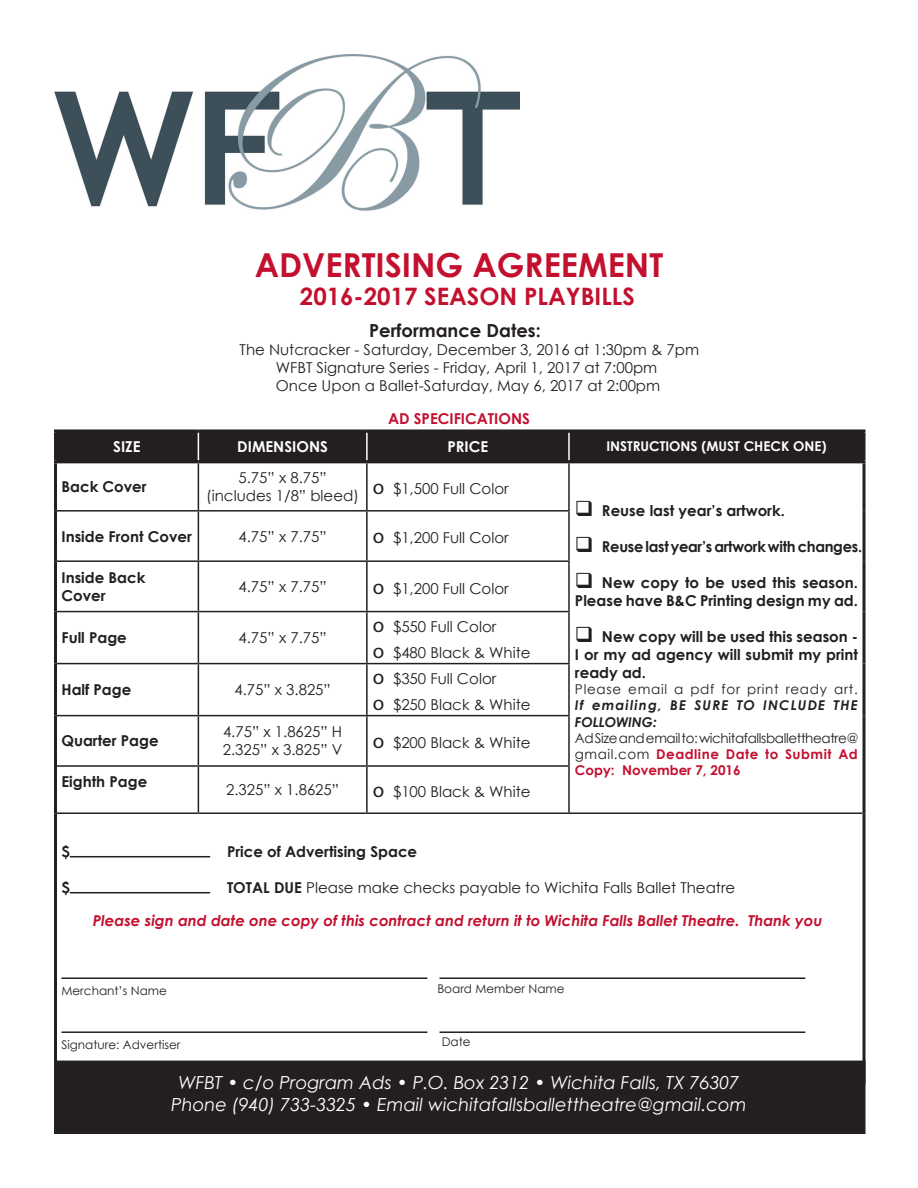
<style>
.page{position:relative;width:918px;height:1188px;background:#fff}
.page>*{position:absolute;margin:0;border:0;box-sizing:border-box;transform-origin:0 0}
.t1{font:700 33px "Century Gothic";color:#c3102f}
.t2{font:700 24px "Century Gothic";color:#c3102f}
.t3{font:italic 18px/21.6px "Century Gothic";color:#fff;text-align:center}
.t4{font:700 18px "Century Gothic";color:#231f20}
.t5{font:15px/18px "Century Gothic";color:#231f20}
.t6{font:700 15px/18px "Century Gothic";color:#231f20}
.t7{font:italic 700 15px "Century Gothic";color:#c3102f}
.t8{font:700 15px "Century Gothic";letter-spacing:-.02em;color:#231f20}
.t9{font:700 15px "Century Gothic";color:#fff}
.t10{font:700 15px "Century Gothic";color:#c3102f}
.t11{font:13.5px/16.2px "Century Gothic";letter-spacing:-.025em;color:#231f20;text-align:justify}
.t12{font:italic 700 13.5px/16.2px "Century Gothic";letter-spacing:.085em;color:#231f20}
.t13{font:13.5px "Century Gothic";letter-spacing:.05em;color:#231f20}
.t14{font:700 13.5px "Century Gothic";color:#fff}
.t15{font:12px "Century Gothic";color:#231f20}
.s1{font-weight:700;color:#c3102f}
.s2{font-weight:700}
</style>
<div class="page">
<hr style="left:198px;top:463px;width:1px;height:47px;background:#231f20">
<hr style="left:366px;top:463px;width:2px;height:47px;background:#231f20">
<hr style="left:568px;top:463px;width:2px;height:47px;background:#231f20">
<hr style="left:57px;top:510px;width:141px;height:2px;background:#231f20">
<hr style="left:198px;top:510px;width:169px;height:2px;background:#231f20">
<hr style="left:198px;top:512px;width:1px;height:48px;background:#231f20">
<hr style="left:367px;top:510px;width:203px;height:2px;background:#231f20">
<hr style="left:366px;top:512px;width:2px;height:48px;background:#231f20">
<hr style="left:568px;top:512px;width:2px;height:48px;background:#231f20">
<hr style="left:57px;top:560px;width:141px;height:2px;background:#231f20">
<hr style="left:198px;top:560px;width:169px;height:2px;background:#231f20">
<hr style="left:198px;top:562px;width:1px;height:49px;background:#231f20">
<hr style="left:367px;top:560px;width:203px;height:2px;background:#231f20">
<hr style="left:366px;top:562px;width:2px;height:49px;background:#231f20">
<hr style="left:568px;top:562px;width:2px;height:49px;background:#231f20">
<hr style="left:57px;top:611px;width:141px;height:1px;background:#231f20">
<hr style="left:198px;top:611px;width:169px;height:1px;background:#231f20">
<hr style="left:198px;top:612px;width:1px;height:51px;background:#231f20">
<hr style="left:367px;top:611px;width:203px;height:1px;background:#231f20">
<hr style="left:366px;top:612px;width:2px;height:51px;background:#231f20">
<hr style="left:568px;top:612px;width:2px;height:51px;background:#231f20">
<hr style="left:57px;top:663px;width:141px;height:1px;background:#231f20">
<hr style="left:198px;top:663px;width:169px;height:1px;background:#231f20">
<hr style="left:198px;top:664px;width:1px;height:51px;background:#231f20">
<hr style="left:367px;top:663px;width:203px;height:1px;background:#231f20">
<hr style="left:366px;top:664px;width:2px;height:51px;background:#231f20">
<hr style="left:568px;top:664px;width:2px;height:51px;background:#231f20">
<hr style="left:57px;top:715px;width:141px;height:1px;background:#231f20">
<hr style="left:198px;top:715px;width:169px;height:1px;background:#231f20">
<hr style="left:198px;top:716px;width:1px;height:49px;background:#231f20">
<hr style="left:367px;top:715px;width:203px;height:1px;background:#231f20">
<hr style="left:366px;top:716px;width:2px;height:49px;background:#231f20">
<hr style="left:568px;top:716px;width:2px;height:49px;background:#231f20">
<hr style="left:57px;top:765px;width:141px;height:2px;background:#231f20">
<hr style="left:198px;top:765px;width:169px;height:2px;background:#231f20">
<hr style="left:198px;top:767px;width:1px;height:45px;background:#231f20">
<hr style="left:367px;top:765px;width:203px;height:2px;background:#231f20">
<hr style="left:366px;top:767px;width:2px;height:45px;background:#231f20">
<hr style="left:568px;top:767px;width:2px;height:45px;background:#231f20">
<hr style="left:57px;top:812px;width:141px;height:2px;background:#231f20">
<hr style="left:198px;top:812px;width:169px;height:2px;background:#231f20">
<hr style="left:367px;top:812px;width:202px;height:2px;background:#231f20">
<hr style="left:569px;top:812px;width:294px;height:2px;background:#231f20">
<div style="left:57px;top:432px;width:805px;height:28px;background:#231f20"></div>
<hr style="left:366px;top:432px;width:2px;height:28px;background:#fff">
<hr style="left:568px;top:432px;width:2px;height:28px;background:#fff">
<hr style="left:54px;top:432px;width:3px;height:28px;background:#231f20">
<hr style="left:54px;top:429px;width:144px;height:3px;background:#231f20">
<hr style="left:198px;top:429px;width:169px;height:3px;background:#231f20">
<hr style="left:367px;top:429px;width:202px;height:3px;background:#231f20">
<hr style="left:569px;top:429px;width:297px;height:3px;background:#231f20">
<svg style="left:862px;top:432px;width:4px;height:28px"></svg>
<hr style="left:54px;top:463px;width:3px;height:48px;background:#231f20">
<hr style="left:54px;top:460px;width:144px;height:3px;background:#231f20">
<hr style="left:198px;top:460px;width:169px;height:3px;background:#231f20">
<hr style="left:367px;top:460px;width:202px;height:3px;background:#231f20">
<hr style="left:569px;top:460px;width:297px;height:3px;background:#231f20">
<svg style="left:862px;top:463px;width:4px;height:48px"></svg>
<svg style="left:862px;top:511px;width:4px;height:50px"></svg>
<svg style="left:862px;top:561px;width:4px;height:51px"></svg>
<svg style="left:862px;top:612px;width:4px;height:52px"></svg>
<svg style="left:862px;top:664px;width:4px;height:52px"></svg>
<svg style="left:862px;top:716px;width:4px;height:50px"></svg>
<svg style="left:862px;top:766px;width:4px;height:47px"></svg>
<hr style="left:54px;top:511px;width:3px;height:50px;background:#231f20">
<hr style="left:54px;top:561px;width:3px;height:51px;background:#231f20">
<hr style="left:54px;top:612px;width:3px;height:52px;background:#231f20">
<hr style="left:54px;top:664px;width:3px;height:52px;background:#231f20">
<hr style="left:54px;top:716px;width:3px;height:50px;background:#231f20">
<hr style="left:54px;top:766px;width:3px;height:47px;background:#231f20">
<hr style="left:54px;top:813px;width:3px;height:268px;background:#231f20">
<svg style="left:862px;top:813px;width:4px;height:248px"></svg>
<hr style="left:70px;top:856px;width:140px;height:1px;background:#231f20">
<hr style="left:70px;top:892px;width:140px;height:1px;background:#231f20">
<hr style="left:62px;top:977px;width:365px;height:2px;background:#231f20">
<hr style="left:440px;top:977px;width:365px;height:2px;background:#231f20">
<hr style="left:62px;top:1031px;width:365px;height:2px;background:#231f20">
<hr style="left:440px;top:1031px;width:365px;height:2px;background:#231f20">
<div style="left:56px;top:1062px;width:808px;height:70px;background:#231f20"></div>
<div style="left:54px;top:1061px;width:812px;height:73px;border:3px solid #231f20"></div>
<img style="left:54px;top:54px;width:466px;height:157px">
<h1 class="t1" style="left:255px;top:240px;width:410px">ADVERTISING AGREEMENT</h1>
<h2 class="t2" style="left:300px;top:279px;width:337px">2016-2017 SEASON PLAYBILLS</h2>
<p class="t4" style="left:369px;top:317px;width:173px">Performance Dates:</p>
<p class="t5" style="left:240px;top:340px;width:461px;text-align:center">The Nutcracker - Saturday, December 3, 2016 at 1:30pm &amp; 7pm<br>WFBT Signature Series - Friday, April 1, 2017 at 7:00pm<br>Once Upon a Ballet-Saturday, May 6, 2017 at 2:00pm</p>
<p class="t10" style="left:388px;top:408px;width:143px">AD SPECIFICATIONS</p>
<p class="t9" style="left:113px;top:435px;width:29px">SIZE</p>
<p class="t9" style="left:237px;top:435px;width:92px">DIMENSIONS</p>
<p class="t9" style="left:448px;top:435px;width:42px">PRICE</p>
<p class="t14" style="left:606px;top:436px;width:222px">INSTRUCTIONS (MUST CHECK ONE)</p>
<p class="t6" style="left:62px;top:477px;width:87px">Back Cover</p>
<p class="t5" style="left:206px;top:468px;width:304px;text-indent:32px">5.75” x 8.75”<br>(includes 1/8” bleed) □ $1,500 Full Color</p>
<p class="t6" style="left:575px;top:501px;width:211px">❑ Reuse last year’s artwork.</p>
<p class="t8" style="left:575px;top:535px;width:289px">❑ Reuse last year’s artwork with changes.</p>
<p class="t6" style="left:575px;top:573px;width:285px">❑ New copy to be used this season.<br>Please have B&amp;C Printing design my ad.</p>
<p class="t6" style="left:575px;top:627px;width:285px;text-align:justify">❑ New copy will be used this season - I or my ad agency will submit my print ready ad.</p>
<p class="t13" style="left:575px;top:680px;width:284px">Please email a pdf for print ready art.</p>
<p class="t12" style="left:575px;top:697px;width:284px">If emailing, BE SURE TO INCLUDE THE<br>FOLLOWING:</p>
<p class="t11" style="left:575px;top:730px;width:285px">AdSizeandemailto:wichitafallsballettheatre@ gmail.com <span class="s1">Deadline Date to Submit Ad Copy: November 7, 2016</span></p>
<p class="t6" style="left:62px;top:527px;width:132px">Inside Front Cover</p>
<p class="t5" style="left:239px;top:527px;width:90px">4.75” x 7.75”</p>
<p class="t5" style="left:373px;top:529px;width:137px">□ $1,200 Full Color</p>
<p class="t6" style="left:61px;top:568px;width:85px">Inside Back<br>Cover</p>
<p class="t5" style="left:239px;top:577px;width:90px">4.75” x 7.75”</p>
<p class="t5" style="left:373px;top:579px;width:137px">□ $1,200 Full Color</p>
<p class="t6" style="left:61px;top:628px;width:67px">Full Page</p>
<p class="t5" style="left:239px;top:629px;width:90px">4.75” x 7.75”</p>
<p class="t5" style="left:373px;top:618px;width:125px">□ $550 Full Color</p>
<p class="t5" style="left:373px;top:643px;width:159px">□ $480 Black &amp; White</p>
<p class="t5" style="left:373px;top:670px;width:125px">□ $350 Full Color</p>
<p class="t5" style="left:373px;top:695px;width:159px">□ $250 Black &amp; White</p>
<p class="t6" style="left:61px;top:680px;width:71px">Half Page</p>
<p class="t5" style="left:234px;top:681px;width:98px">4.75” x 3.825”</p>
<p class="t6" style="left:61px;top:731px;width:99px">Quarter Page</p>
<p class="t5" style="left:223px;top:723px;width:121px">4.75” x 1.8625” H<br>2.325” x 3.825” V</p>
<p class="t5" style="left:373px;top:734px;width:159px">□ $200 Black &amp; White</p>
<p class="t6" style="left:61px;top:772px;width:87px">Eighth Page</p>
<p class="t5" style="left:226px;top:781px;width:115px">2.325” x 1.8625”</p>
<p class="t5" style="left:373px;top:782px;width:159px">□ $100 Black &amp; White</p>
<p class="t6" style="left:61px;top:842px;width:10px">$</p>
<p class="t6" style="left:227px;top:842px;width:192px">Price of Advertising Space</p>
<p class="t6" style="left:62px;top:878px;width:10px">$</p>
<p class="t5" style="left:227px;top:879px;width:510px"><span class="s2">TOTAL DUE</span> Please make checks payable to Wichita Falls Ballet Theatre</p>
<p class="t7" style="left:93px;top:910px;width:731px">Please sign and date one copy of this contract and return it to Wichita Falls Ballet Theatre. Thank you</p>
<p class="t15" style="left:62px;top:983px;width:107px">Merchant’s Name</p>
<p class="t15" style="left:437px;top:981px;width:129px">Board Member Name</p>
<p class="t15" style="left:442px;top:1033px;width:30px">Date</p>
<p class="t15" style="left:62px;top:1037px;width:121px">Signature: Advertiser</p>
<p class="t3" style="left:171px;top:1072px;width:577px">WFBT • c/o Program Ads • P.O. Box 2312 • Wichita Falls, TX 76307<br>Phone (940) 733-3325 • Email wichitafallsballettheatre@gmail.com</p>
</div>
